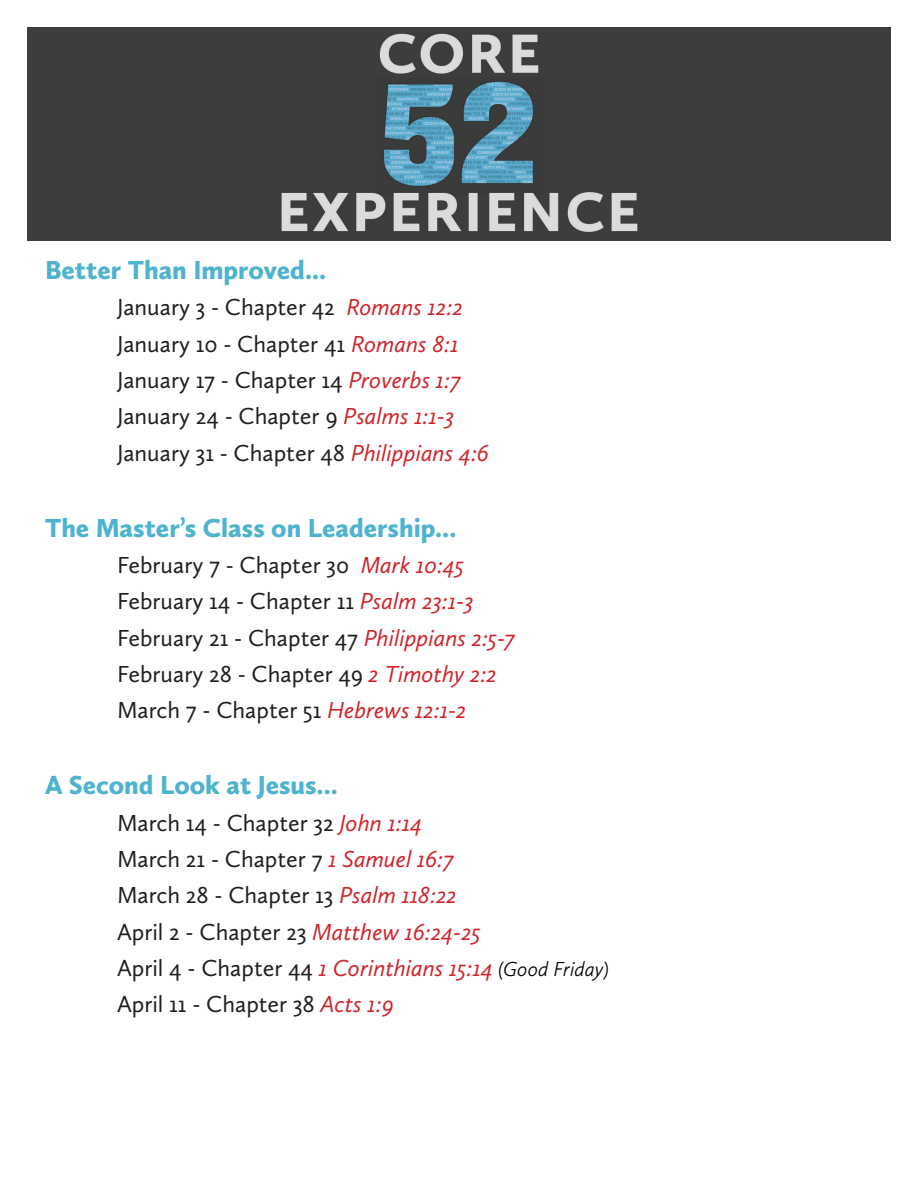
<style>
.page{position:relative;width:918px;height:1188px;background:#fff}
.page>*{position:absolute;margin:0;border:0;box-sizing:border-box;transform-origin:0 0}
.t1{font:900 27px "Calluna Sans";color:#4db3cf}
.t2{font:24px "Calluna Sans";color:#231f20}
.t3{font:italic 24px "Calluna Sans";color:#d1232a}
.s1{font-style:italic;color:#d1232a}
.s2{font-style:normal;color:#231f20}
.s3{font-weight:300;font-size:21px;color:#000}
</style>
<div class="page">
<div style="left:27px;top:27px;width:864px;height:214px;background:#3c3d3d"></div>
<img style="left:281px;top:33px;width:357px;height:199px">
<p class="t1" style="left:45px;top:253px;width:283px">Better Than Improved...</p>
<p class="t2" style="left:117px;top:293px;width:348px">January 3 - Chapter 42 <span class="s1">Romans 12:2</span></p>
<p class="t2" style="left:117px;top:329px;width:343px">January 10 - Chapter 41 <span class="s1">Romans 8:1</span></p>
<p class="t2" style="left:117px;top:365px;width:345px">January 17 - Chapter 14 <span class="s1">Proverbs 1:7</span></p>
<p class="t2" style="left:117px;top:402px;width:339px">January 24 - Chapter 9 <span class="s1">Psalms 1:1-3</span></p>
<p class="t2" style="left:117px;top:438px;width:374px">January 31 - Chapter 48 <span class="s1">Philippians 4:6</span></p>
<p class="t1" style="left:45px;top:511px;width:413px">The Master’s Class on Leadership...</p>
<p class="t2" style="left:117px;top:550px;width:349px">February 7 - Chapter 30 <span class="s1">Mark 10:45</span></p>
<p class="t2" style="left:117px;top:587px;width:358px">February 14 - Chapter 11 <span class="s1">Psalm 23:1-3</span></p>
<p class="t2" style="left:117px;top:623px;width:399px">February 21 - Chapter 47 <span class="s1">Philippians 2:5-7</span></p>
<p class="t2" style="left:117px;top:659px;width:381px">February 28 - Chapter 49 <span class="s1">2 Timothy 2:2</span></p>
<p class="t2" style="left:117px;top:696px;width:351px">March 7 - Chapter 51 <span class="s1">Hebrews 12:1-2</span></p>
<p class="t1" style="left:45px;top:768px;width:294px">A Second Look at Jesus...</p>
<p class="t2" style="left:117px;top:808px;width:307px">March 14 - Chapter 32 <span class="s1">John 1:14</span></p>
<p class="t2" style="left:117px;top:844px;width:338px">March 21 - Chapter 7 <span class="s1">1 Samuel 16:7</span></p>
<p class="t2" style="left:117px;top:881px;width:341px">March 28 - Chapter 13 <span class="s1">Psalm 118:22</span></p>
<p class="t2" style="left:117px;top:917px;width:365px">April 2 - Chapter 23 <span class="s1">Matthew 16:24-25</span></p>
<p class="t3" style="left:117px;top:953px;width:494px"><span class="s2">April 4 - Chapter 44</span> 1 Corinthians 15:14 <span class="s3">(Good Friday)</span></p>
<p class="t2" style="left:117px;top:990px;width:278px">April 11 - Chapter 38 <span class="s1">Acts 1:9</span></p>
</div>
